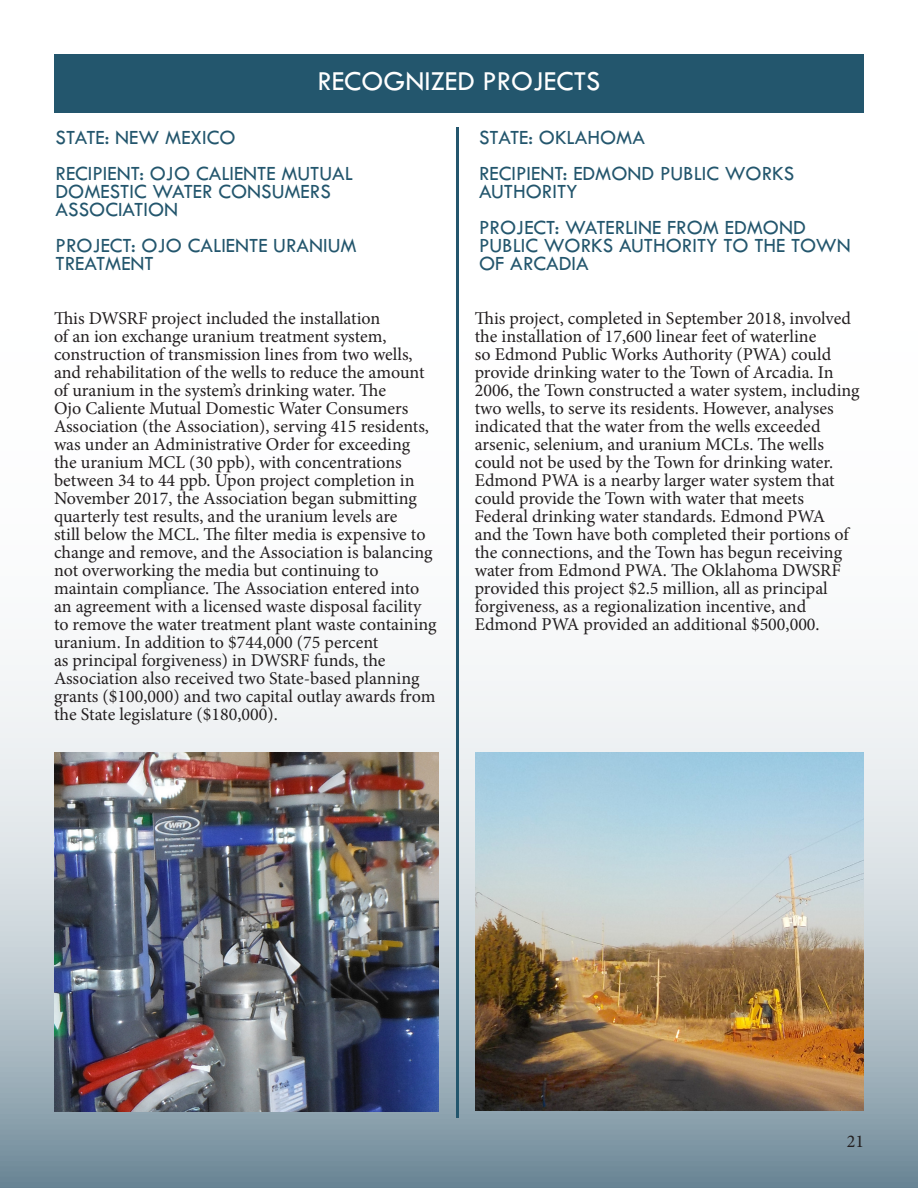
<style>
.page{position:relative;width:918px;height:1188px;background:#fff}
.page>*{position:absolute;margin:0;border:0;box-sizing:border-box;transform-origin:0 0}
.t1{font:28.5px "Tw Cen MT Std";color:#fff}
.t2{font:21px/36px "Tw Cen MT Std";color:#23566d}
.t3{font:18px/18px "Minion Pro";color:#231f20}
</style>
<div class="page">
<img style="left:0;top:112px;width:918px;height:1076px">
<hr style="left:457px;top:128px;width:2px;height:990px;background:#23566d">
<div style="left:54px;top:54px;width:810px;height:58px;background:#23566d"></div>
<img style="left:54px;top:753px;width:385px;height:358px">
<img style="left:475px;top:752px;width:389px;height:359px">
<h2 class="t1" style="left:318px;top:66px;width:284px">RECOGNIZED PROJECTS</h2>
<h3 class="t2" style="left:56px;top:120px;width:299px">STATE: NEW MEXICO<br>RECIPIENT: OJO CALIENTE MUTUAL</h3>
<h3 class="t2" style="left:56px;top:183px;width:277px;line-height:18px">DOMESTIC WATER CONSUMERS<br>ASSOCIATION</h3>
<h3 class="t2" style="left:56px;top:237px;width:303px;line-height:18px">PROJECT: OJO CALIENTE URANIUM<br>TREATMENT</h3>
<h3 class="t2" style="left:479px;top:120px;width:317px">STATE: OKLAHOMA<br>RECIPIENT: EDMOND PUBLIC WORKS</h3>
<h3 class="t2" style="left:479px;top:174px;width:328px">AUTHORITY<br>PROJECT: WATERLINE FROM EDMOND</h3>
<h3 class="t2" style="left:479px;top:237px;width:373px;line-height:18px">PUBLIC WORKS AUTHORITY TO THE TOWN<br>OF ARCADIA</h3>
<p class="t3" style="left:54px;top:309px;width:384px">This DWSRF project included the installation<br>of an ion exchange uranium treatment system, construction of transmission lines from two wells, and rehabilitation of the wells to reduce the amount of uranium in the system’s drinking water. The<br>Ojo Caliente Mutual Domestic Water Consumers Association (the Association), serving 415 residents, was under an Administrative Order for exceeding the uranium MCL (30 ppb), with concentrations between 34 to 44 ppb. Upon project completion in November 2017, the Association began submitting quarterly test results, and the uranium levels are<br>still below the MCL. The filter media is expensive to change and remove, and the Association is balancing not overworking the media but continuing to maintain compliance. The Association entered into an agreement with a licensed waste disposal facility to remove the water treatment plant waste containing uranium. In addition to $744,000 (75 percent<br>as principal forgiveness) in DWSRF funds, the Association also received two State-based planning grants ($100,000) and two capital outlay awards from the State legislature ($180,000).</p>
<p class="t3" style="left:475px;top:309px;width:386px">This project, completed in September 2018, involved the installation of 17,600 linear feet of waterline<br>so Edmond Public Works Authority (PWA) could provide drinking water to the Town of Arcadia. In 2006, the Town constructed a water system, including two wells, to serve its residents. However, analyses indicated that the water from the wells exceeded arsenic, selenium, and uranium MCLs. The wells could not be used by the Town for drinking water.<br>Edmond PWA is a nearby larger water system that could provide the Town with water that meets Federal drinking water standards. Edmond PWA<br>and the Town have both completed their portions of the connections, and the Town has begun receiving water from Edmond PWA. The Oklahoma DWSRF provided this project $2.5 million, all as principal forgiveness, as a regionalization incentive, and Edmond PWA provided an additional $500,000.</p>
<p class="t3" style="left:847px;top:1132px;width:19px">21</p>
</div>
